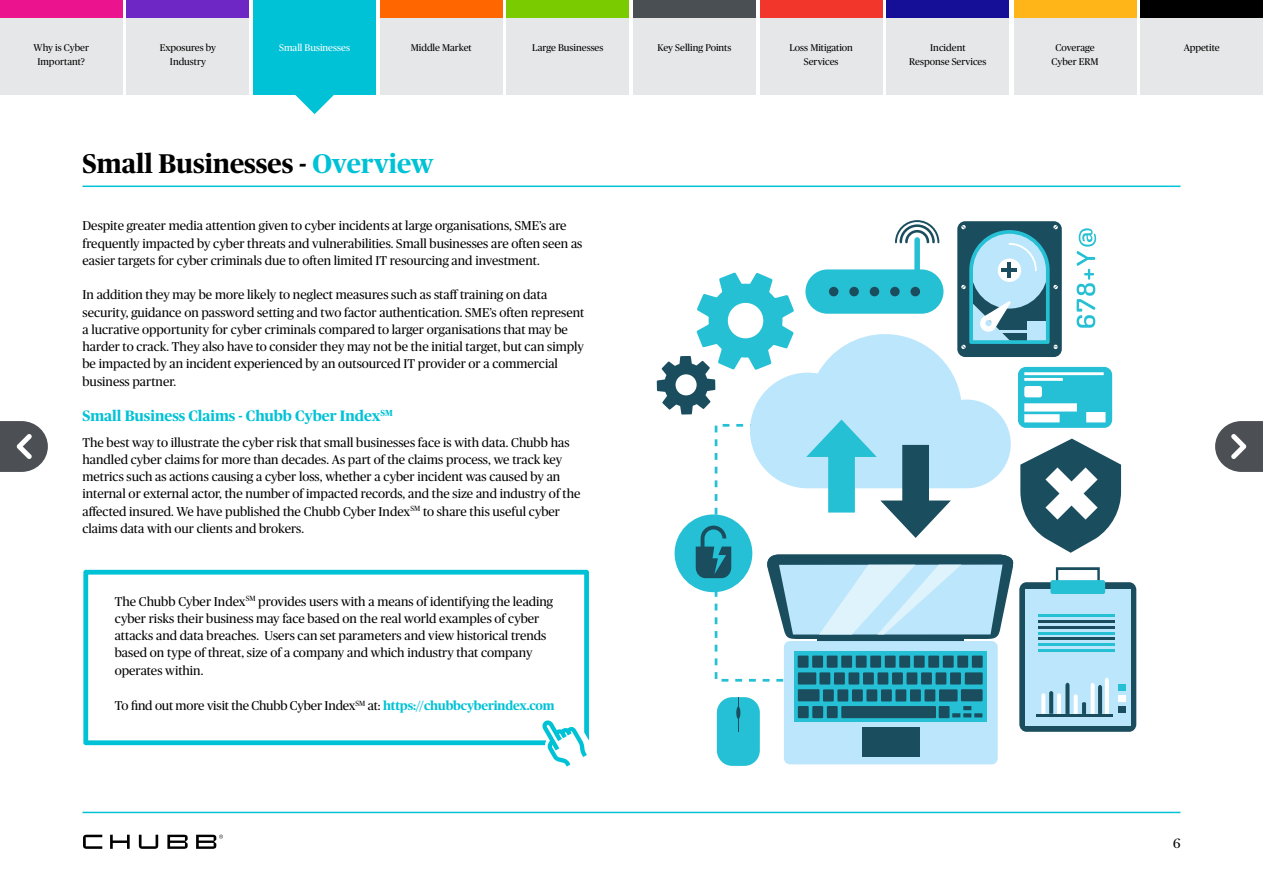
<style>
.page{position:relative;width:1263px;height:893px;background:#fff}
.page>*{position:absolute;margin:0;border:0;box-sizing:border-box;transform-origin:0 0}
.t1{font:700 27px "Chubb Publico";color:#000}
.t2{font:700 15px "Chubb Publico";color:#00c2d6}
.t3{font:13.5px "Chubb Publico";color:#000}
.t4{font:12.75px/17.2px "Chubb Publico";color:#000}
.t5{font:9.75px/14.2px "Chubb Publico";color:#000;text-align:center}
.t6{font:9.75px "Chubb Publico";color:#fff}
.s1{color:#00c2d6}
.s2{font-weight:700;color:#00c2d6}
</style>
<div class="page">
<svg style="left:83px;top:835px;width:140px;height:14px"></svg>
<svg style="left:0;top:421px;width:48px;height:51px"></svg>
<svg style="left:1215px;top:421px;width:48px;height:51px"></svg>
<hr style="left:82px;top:812px;width:1098px;height:1px;background:#00c2d6">
<hr style="left:82px;top:186px;width:1098px;height:1px;background:#00c2d6">
<svg style="left:83px;top:570px;width:506px;height:175px"></svg>
<svg style="left:542px;top:720px;width:45px;height:47px"></svg>
<div style="left:127px;top:6px;width:122px;height:89px;background:#e6e7e8"></div>
<div style="left:127px;top:0;width:122px;height:18px;background:#6e26c4"></div>
<div style="left:253px;top:0;width:123px;height:95px;background:#00c2d6"></div>
<svg style="left:295px;top:95px;width:39px;height:19px"></svg>
<svg style="left:715px;top:645px;width:2px;height:7px"></svg>
<svg style="left:715px;top:658px;width:2px;height:7px"></svg>
<svg style="left:715px;top:672px;width:13px;height:10px"></svg>
<svg style="left:735px;top:679px;width:7px;height:3px"></svg>
<svg style="left:749px;top:679px;width:7px;height:3px"></svg>
<svg style="left:763px;top:679px;width:6px;height:3px"></svg>
<svg style="left:776px;top:679px;width:7px;height:3px"></svg>
<div style="left:817px;top:637px;width:146px;height:7px;background:#1a4d5e"></div>
<div style="left:784px;top:641px;width:214px;height:123px;background:#bce6fb;border-radius:6px"></div>
<div style="left:862px;top:727px;width:57px;height:30px;background:#1a4d5e"></div>
<svg style="left:794px;top:651px;width:193px;height:70px;background:#24b9ce"></svg>
<div style="left:798px;top:656px;width:10px;height:12px;background:#1a4d5e"></div>
<div style="left:812px;top:656px;width:11px;height:12px;background:#1a4d5e"></div>
<div style="left:827px;top:656px;width:10px;height:12px;background:#1a4d5e"></div>
<div style="left:841px;top:656px;width:11px;height:12px;background:#1a4d5e"></div>
<div style="left:856px;top:656px;width:11px;height:12px;background:#1a4d5e"></div>
<div style="left:870px;top:656px;width:11px;height:12px;background:#1a4d5e"></div>
<div style="left:885px;top:656px;width:11px;height:12px;background:#1a4d5e"></div>
<div style="left:899px;top:656px;width:11px;height:12px;background:#1a4d5e"></div>
<div style="left:914px;top:656px;width:11px;height:12px;background:#1a4d5e"></div>
<div style="left:928px;top:656px;width:11px;height:12px;background:#1a4d5e"></div>
<div style="left:943px;top:656px;width:11px;height:12px;background:#1a4d5e"></div>
<div style="left:819px;top:672px;width:11px;height:12px;background:#1a4d5e"></div>
<div style="left:834px;top:672px;width:11px;height:12px;background:#1a4d5e"></div>
<div style="left:848px;top:672px;width:11px;height:12px;background:#1a4d5e"></div>
<div style="left:863px;top:672px;width:11px;height:12px;background:#1a4d5e"></div>
<div style="left:877px;top:672px;width:11px;height:12px;background:#1a4d5e"></div>
<div style="left:892px;top:672px;width:11px;height:12px;background:#1a4d5e"></div>
<div style="left:906px;top:672px;width:11px;height:12px;background:#1a4d5e"></div>
<div style="left:921px;top:672px;width:11px;height:12px;background:#1a4d5e"></div>
<div style="left:935px;top:672px;width:11px;height:12px;background:#1a4d5e"></div>
<div style="left:950px;top:672px;width:11px;height:12px;background:#1a4d5e"></div>
<div style="left:957px;top:656px;width:11px;height:12px;background:#1a4d5e"></div>
<div style="left:972px;top:656px;width:11px;height:12px;background:#1a4d5e"></div>
<div style="left:965px;top:672px;width:18px;height:12px;background:#1a4d5e"></div>
<div style="left:798px;top:672px;width:18px;height:12px;background:#1a4d5e"></div>
<div style="left:798px;top:689px;width:21px;height:12px;background:#1a4d5e"></div>
<div style="left:798px;top:706px;width:11px;height:12px;background:#1a4d5e"></div>
<div style="left:812px;top:706px;width:11px;height:12px;background:#1a4d5e"></div>
<div style="left:827px;top:706px;width:11px;height:12px;background:#1a4d5e"></div>
<div style="left:841px;top:706px;width:95px;height:12px;background:#1a4d5e"></div>
<div style="left:823px;top:689px;width:11px;height:12px;background:#1a4d5e"></div>
<div style="left:837px;top:689px;width:11px;height:12px;background:#1a4d5e"></div>
<div style="left:852px;top:689px;width:11px;height:12px;background:#1a4d5e"></div>
<div style="left:866px;top:689px;width:11px;height:12px;background:#1a4d5e"></div>
<div style="left:881px;top:689px;width:11px;height:12px;background:#1a4d5e"></div>
<div style="left:895px;top:689px;width:11px;height:12px;background:#1a4d5e"></div>
<div style="left:910px;top:689px;width:11px;height:12px;background:#1a4d5e"></div>
<div style="left:924px;top:689px;width:11px;height:12px;background:#1a4d5e"></div>
<div style="left:939px;top:689px;width:18px;height:12px;background:#1a4d5e"></div>
<div style="left:961px;top:689px;width:21px;height:12px;background:#1a4d5e"></div>
<svg style="left:952px;top:706px;width:30px;height:11px"></svg>
<div style="left:939px;top:706px;width:10px;height:12px;background:#1a4d5e"></div>
<div style="left:1019px;top:582px;width:117px;height:150px;background:#1a4d5e;border-radius:7px"></div>
<div style="left:1025px;top:589px;width:106px;height:136px;background:#bce6fb"></div>
<hr style="left:1038px;top:638px;width:77px;height:2px;background:#1a4d5e">
<hr style="left:1038px;top:643px;width:77px;height:3px;background:#26c0d4">
<hr style="left:1038px;top:649px;width:77px;height:3px;background:#26c0d4">
<hr style="left:1036px;top:714px;width:77px;height:2px;background:#1a4d5e">
<svg style="left:1041px;top:678px;width:68px;height:36px"></svg>
<div style="left:1118px;top:684px;width:7px;height:7px;background:#26c0d4"></div>
<div style="left:1118px;top:695px;width:7px;height:6px;background:#fff"></div>
<div style="left:1118px;top:706px;width:7px;height:6px;background:#1a4d5e"></div>
<div style="left:717px;top:697px;width:43px;height:69px;background:#25c0d5;border-radius:15px"></div>
<svg style="left:736px;top:706px;width:4px;height:13px"></svg>
<hr style="left:738px;top:697px;width:1px;height:34px;background:#1a4d5e">
<svg style="left:657px;top:220px;width:464px;height:419px"></svg>
<div style="left:0;top:0;width:123px;height:95px;background:#e6e7e8"></div>
<div style="left:0;top:0;width:123px;height:18px;background:#ec148e"></div>
<div style="left:507px;top:6px;width:122px;height:89px;background:#e6e7e8"></div>
<div style="left:507px;top:0;width:122px;height:18px;background:#7acc00"></div>
<div style="left:760px;top:6px;width:122px;height:89px;background:#e6e7e8"></div>
<div style="left:760px;top:0;width:122px;height:18px;background:#f2362b"></div>
<div style="left:1140px;top:6px;width:123px;height:89px;background:#e6e7e8"></div>
<div style="left:1140px;top:0;width:123px;height:18px;background:#000"></div>
<div style="left:633px;top:6px;width:123px;height:89px;background:#e6e7e8"></div>
<div style="left:633px;top:0;width:123px;height:18px;background:#4a4f54"></div>
<div style="left:1014px;top:6px;width:122px;height:89px;background:#e6e7e8"></div>
<div style="left:1014px;top:0;width:122px;height:18px;background:#ffb517"></div>
<div style="left:380px;top:6px;width:122px;height:89px;background:#e6e7e8"></div>
<div style="left:380px;top:0;width:122px;height:18px;background:#f60"></div>
<div style="left:886px;top:6px;width:123px;height:89px;background:#e6e7e8"></div>
<div style="left:886px;top:0;width:123px;height:18px;background:#140f96"></div>
<p class="t5" style="left:34px;top:40px;width:57px">Why is Cyber<br>Important?</p>
<p class="t5" style="left:160px;top:40px;width:58px">Exposures by<br>Industry</p>
<p class="t6" style="left:279px;top:41px;width:72px">Small Businesses</p>
<p class="t5" style="left:411px;top:40px;width:62px">Middle Market</p>
<p class="t5" style="left:909px;top:40px;width:79px">Incident<br>Response Services</p>
<p class="t5" style="left:658px;top:40px;width:75px">Key Selling Points</p>
<p class="t5" style="left:1055px;top:40px;width:41px">Coverage</p>
<p class="t5" style="left:1184px;top:40px;width:37px">Appetite</p>
<p class="t5" style="left:1051px;top:54px;width:49px">Cyber ERM</p>
<p class="t5" style="left:532px;top:40px;width:73px">Large Businesses</p>
<p class="t5" style="left:789px;top:40px;width:65px">Loss Mitigation<br>Services</p>
<h1 class="t1" style="left:82px;top:144px;width:352px">Small Businesses - <span class="s1">Overview</span></h1>
<p class="t4" style="left:82px;top:217px;width:501px">Despite greater media attention given to cyber incidents at large organisations, SME’s are frequently impacted by cyber threats and vulnerabilities. Small businesses are often seen as easier targets for cyber criminals due to often limited IT resourcing and investment.</p>
<p class="t4" style="left:82px;top:286px;width:503px">In addition they may be more likely to neglect measures such as staff training on data security, guidance on password setting and two factor authentication. SME’s often represent a lucrative opportunity for cyber criminals compared to larger organisations that may be harder to crack. They also have to consider they may not be the initial target, but can simply be impacted by an incident experienced by an outsourced IT provider or a commercial business partner.</p>
<p class="t2" style="left:82px;top:405px;width:312px">Small Business Claims - Chubb Cyber Index<sup>SM</sup></p>
<p class="t4" style="left:82px;top:433px;width:499px">The best way to illustrate the cyber risk that small businesses face is with data. Chubb has handled cyber claims for more than decades. As part of the claims process, we track key metrics such as actions causing a cyber loss, whether a cyber incident was caused by an internal or external actor, the number of impacted records, and the size and industry of the affected insured. We have published the Chubb Cyber Index<sup>SM</sup> to share this useful cyber claims data with our clients and brokers.</p>
<p class="t4" style="left:115px;top:592px;width:440px">The Chubb Cyber Index<sup>SM</sup> provides users with a means of identifying the leading cyber risks their business may face based on the real world examples of cyber attacks and data breaches. Users can set parameters and view historical trends based on type of threat, size of a company and which industry that company operates within.</p>
<p class="t4" style="left:115px;top:696px;width:441px">To find out more visit the Chubb Cyber Index<sup>SM</sup> at: <span class="s2">https://chubbcyberindex.com</span></p>
<p class="t3" style="left:1173px;top:833px;width:9px">6</p>
</div>
